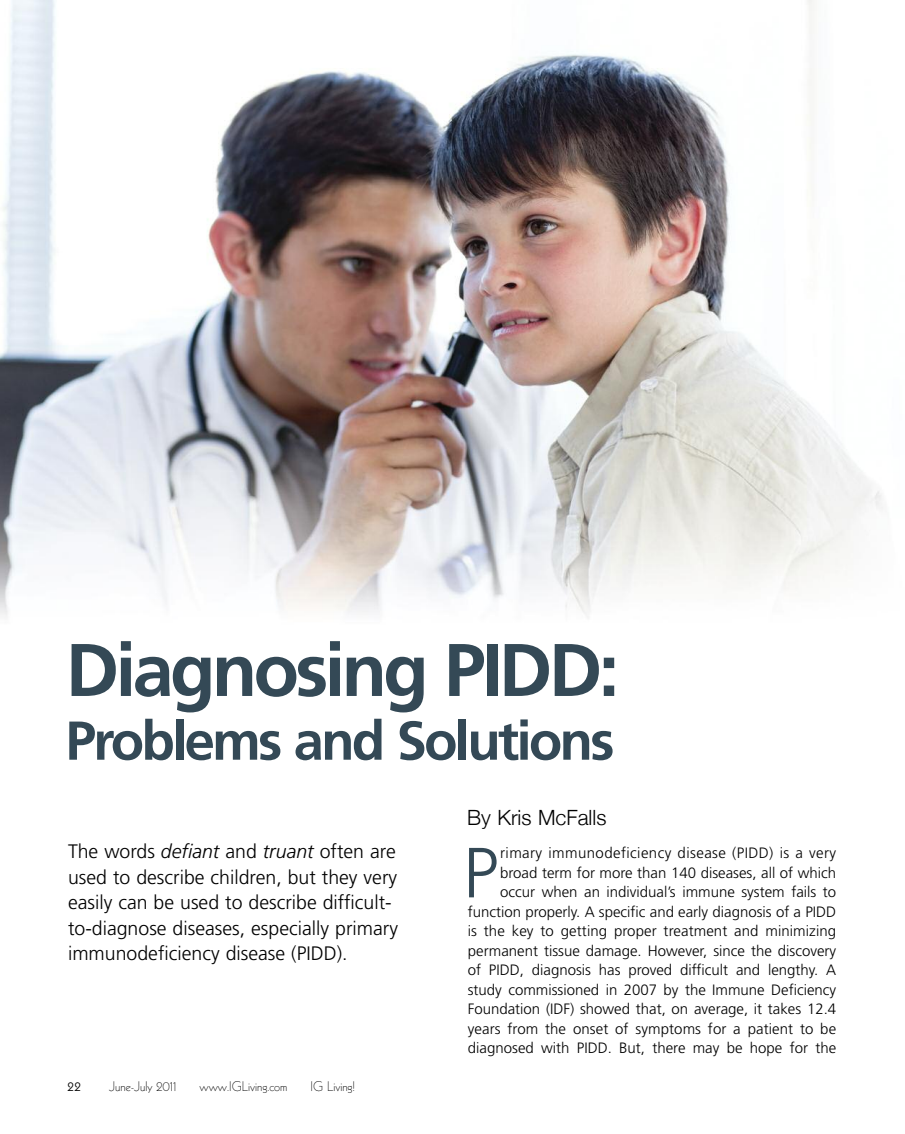
<style>
.page{position:relative;width:905px;height:1134px;background:#fff}
.page>*{position:absolute;margin:0;border:0;box-sizing:border-box;transform-origin:0 0}
.t1{font:700 74.4px "Frutiger";letter-spacing:-.05em;color:#344956}
.t2{font:300 70.8px "Frutiger";color:#344956}
.t3{font:700 54.6px "Frutiger";letter-spacing:-.05em;color:#344956}
.t4{font:300 21px "Helvetica Neue";color:#000}
.t5{font:300 19.5px/25.5px "Frutiger";color:#000}
.t6{font:300 15px/19.5px "Frutiger";color:#000;text-align:right}
.t7{font:300 13.5px "Kabel";color:#000}
.t8{font:13.5px "Kabel";color:#000}
.s1{font-style:italic}
</style>
<div class="page">
<img style="left:0;top:0;width:883px;height:617px">
<h1 class="t1" style="left:66px;top:640px;width:555px">Diagnosing PIDD:</h1>
<h3 class="t3" style="left:66px;top:719px;width:550px">Problems and Solutions</h3>
<h3 class="t5" style="left:68px;top:840px;width:331px">The words <span class="s1">defiant</span> and <span class="s1">truant</span> often are used to describe children, but they very easily can be used to describe difficult&shy;to-diagnose diseases, especially primary immunodeficiency disease (PIDD).</h3>
<p class="t8" style="left:68px;top:1081px;width:15px">22</p>
<p class="t7" style="left:109px;top:1081px;width:69px">June-July 2011</p>
<p class="t7" style="left:199px;top:1081px;width:89px">www.IGLiving.com</p>
<p class="t7" style="left:310px;top:1081px;width:46px">IG Living!</p>
<h3 class="t4" style="left:467px;top:805px;width:141px">By Kris McFalls</h3>
<p class="t6" style="left:468px;top:845px;width:370px">rimary immunodeficiency disease (PIDD) is a very broad term for more than 140 diseases, all of which occur when an individual’s immune system fails to function properly. A specific and early diagnosis of a PIDD is the key to getting proper treatment and minimizing permanent tissue damage. However, since the discovery of PIDD, diagnosis has proved difficult and lengthy. A study commissioned in 2007 by the Immune Deficiency Foundation (IDF) showed that, on average, it takes 12.4 years from the onset of symptoms for a patient to be diagnosed with PIDD. But, there may be hope for the</p>
<h2 class="t2" style="left:463px;top:844px;width:37px">P</h2>
</div>
